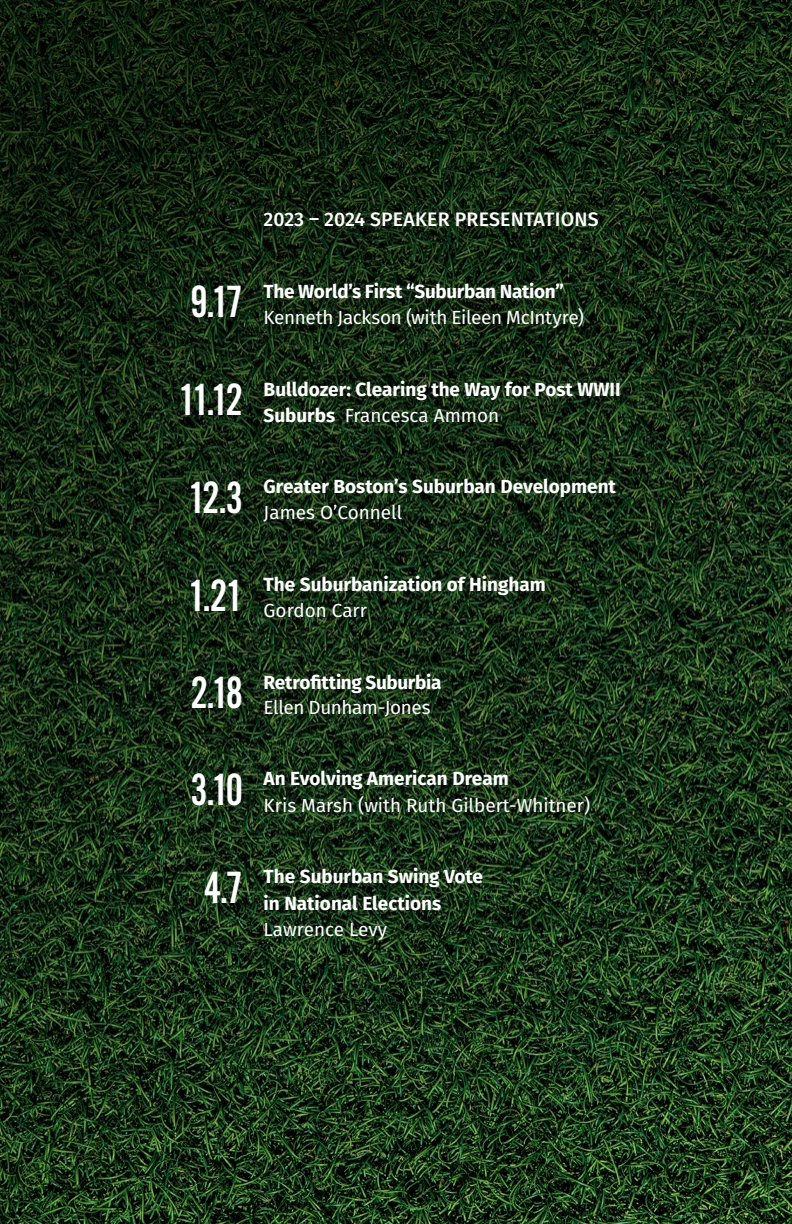
<style>
.page{position:relative;width:792px;height:1224px;background:#fff}
.page>*{position:absolute;margin:0;border:0;box-sizing:border-box;transform-origin:0 0}
.t1{font:47px "Alternate Got No 2 D";letter-spacing:-.07em;color:#fff}
.t2{font:500 19.6px "Fira Sans";letter-spacing:.01em;color:#fff}
.t3{font:700 19px/26px "Fira Sans";color:#fff}
.t4{font:19px/26px "Fira Sans";color:#fff}
.s1{font-weight:700}
.s2{font-weight:400}
</style>
<div class="page">
<img style="left:0;top:0;width:792px;height:1224px">
<p class="t2" style="left:264px;top:203px;width:336px">2023 – 2024 SPEAKER PRESENTATIONS</p>
<p class="t1" style="left:190px;top:277px;width:55px">9.17</p>
<p class="t4" style="left:264px;top:278px;width:322px"><span class="s1">The World’s First “Suburban Nation”<br></span>Kenneth Jackson (with Eileen McIntyre)</p>
<p class="t1" style="left:178px;top:375px;width:67px">11.12</p>
<p class="t3" style="left:264px;top:375px;width:359px">Bulldozer: Clearing the Way for Post WWII<br>Suburbs <span class="s2">Francesca Ammon</span></p>
<p class="t1" style="left:188px;top:472px;width:57px">12.3</p>
<p class="t3" style="left:264px;top:472px;width:354px">Greater Boston’s Suburban Development<br><span class="s2">James O’Connell</span></p>
<p class="t1" style="left:188px;top:570px;width:57px">1.21</p>
<p class="t3" style="left:264px;top:570px;width:284px">The Suburbanization of Hingham<br><span class="s2">Gordon Carr</span></p>
<p class="t1" style="left:190px;top:668px;width:54px">2.18</p>
<p class="t3" style="left:264px;top:668px;width:179px;line-height:24.8px">Retrofitting Suburbia<br><span class="s2">Ellen Dunham-Jones</span></p>
<p class="t1" style="left:190px;top:765px;width:55px">3.10</p>
<p class="t4" style="left:264px;top:765px;width:328px"><span class="s1">An Evolving American Dream<br></span>Kris Marsh (with Ruth Gilbert-Whitner)</p>
<p class="t1" style="left:204px;top:863px;width:41px">4.7</p>
<p class="t3" style="left:264px;top:862px;width:221px">The Suburban Swing Vote in National Elections<br><span class="s2">Lawrence Levy</span></p>
</div>
